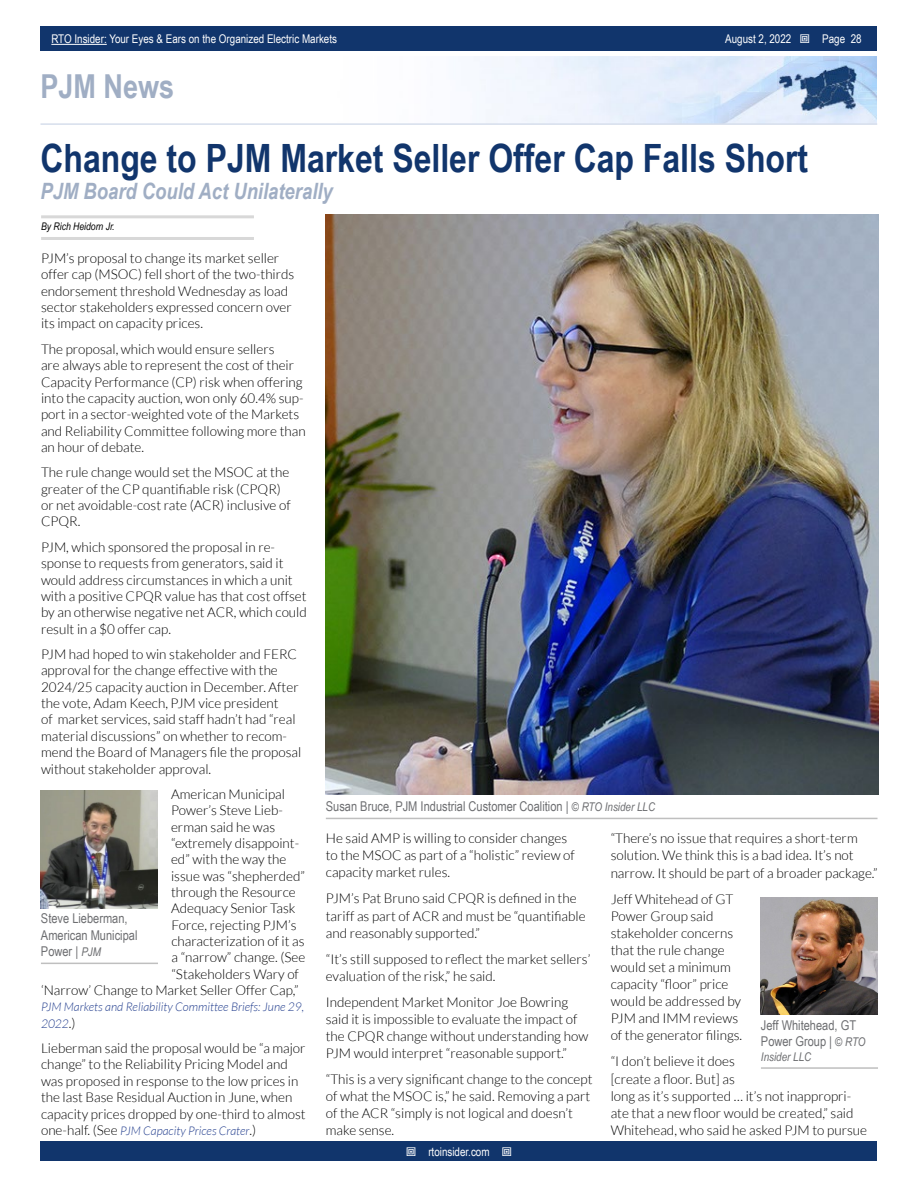
<style>
.page{position:relative;width:918px;height:1188px;background:#fff}
.page>*{position:absolute;margin:0;border:0;box-sizing:border-box;transform-origin:0 0}
.t1{font:700 39px "Arial Narrow";color:#11356c}
.t2{font:700 33px "Arial Narrow";color:#a0aec4}
.t3{font:italic 700 22.5px "Arial Narrow";color:#a0aec4}
.t4{font:300 13.5px/16.4px "Lato";color:#000}
.t5{font:13.5px/16.2px "Arial Narrow";color:#6d6e71}
.t6{font:italic 300 12px/16.4px "Lato";color:#25408f}
.t7{font:12px "Arial Narrow";color:#fff}
.t8{font:italic 12px "Arial Narrow";color:#6d6e71}
.t9{font:italic 10.5px "Arial Narrow";color:#000}
.s1{font-style:normal;font-size:13.5px;color:#000}
.s2{font-style:italic;font-size:12px}
</style>
<div class="page">
<div style="left:41px;top:1142px;width:836px;height:19px;background:#11356c"></div>
<div style="left:41px;top:27px;width:836px;height:24px;background:#11356c"></div>
<hr style="left:51px;top:44px;width:56px;height:1px;background:#fff">
<img style="left:474px;top:56px;width:403px;height:67px">
<hr style="left:40px;top:123px;width:837px;height:2px;background:#d6deec">
<hr style="left:41px;top:215px;width:213px;height:3px;background:#d8d8d8">
<hr style="left:41px;top:237px;width:213px;height:3px;background:#d8d8d8">
<hr style="left:326px;top:818px;width:552px;height:1px;background:#bfbfbf">
<img style="left:326px;top:215px;width:552px;height:580px">
<img style="left:41px;top:791px;width:117px;height:117px">
<hr style="left:41px;top:963px;width:117px;height:1px;background:#bfbfbf">
<img style="left:761px;top:897px;width:117px;height:118px">
<hr style="left:761px;top:1067px;width:117px;height:2px;background:#bfbfbf">
<p class="t7" style="left:51px;top:30px;width:287px">RTO Insider: Your Eyes &amp; Ears on the Organized Electric Markets</p>
<p class="t7" style="left:725px;top:30px;width:68px">August 2, 2022</p>
<p class="t7" style="left:822px;top:30px;width:41px">Page 28</p>
<h2 class="t2" style="left:40px;top:61px;width:135px">PJM News</h2>
<h1 class="t1" style="left:40px;top:129px;width:769px">Change to PJM Market Seller Offer Cap Falls Short</h1>
<h3 class="t3" style="left:40px;top:174px;width:294px">PJM Board Could Act Unilaterally</h3>
<p class="t9" style="left:41px;top:219px;width:75px">By Rich Heidorn Jr.</p>
<p class="t4" style="left:41px;top:250px;width:255px">PJM’s proposal to change its market seller offer cap (MSOC) fell short of the two-thirds endorsement threshold Wednesday as load sector stakeholders expressed concern over its impact on capacity prices.</p>
<p class="t4" style="left:41px;top:341px;width:266px">The proposal, which would ensure sellers<br>are always able to represent the cost of their Capacity Performance (CP) risk when offering into the capacity auction, won only 60.4% sup&shy;port in a sector-weighted vote of the Markets and Reliability Committee following more than an hour of debate.</p>
<p class="t4" style="left:41px;top:464px;width:251px">The rule change would set the MSOC at the greater of the CP quantifiable risk (CPQR) or net avoidable-cost rate (ACR) inclusive of CPQR.</p>
<p class="t4" style="left:41px;top:539px;width:267px">PJM, which sponsored the proposal in re&shy;sponse to requests from generators, said it would address circumstances in which a unit with a positive CPQR value has that cost offset by an otherwise negative net ACR, which could result in a $0 offer cap.</p>
<p class="t4" style="left:41px;top:646px;width:262px">PJM had hoped to win stakeholder and FERC approval for the change effective with the 2024/25 capacity auction in December. After the vote, Adam Keech, PJM vice president<br>of market services, said staff hadn’t had “real material discussions” on whether to recom&shy;mend the Board of Managers file the proposal without stakeholder approval.</p>
<p class="t4" style="left:171px;top:786px;width:115px">American Municipal</p>
<p class="t4" style="left:171px;top:802px;width:113px">Power’s Steve Lieb-</p>
<p class="t4" style="left:171px;top:819px;width:106px">erman said he was</p>
<p class="t4" style="left:171px;top:835px;width:130px">“extremely disappoint-</p>
<p class="t4" style="left:171px;top:851px;width:117px">ed” with the way the</p>
<p class="t4" style="left:171px;top:868px;width:135px">issue was “shepherded”</p>
<p class="t4" style="left:171px;top:884px;width:126px">through the Resource</p>
<p class="t4" style="left:171px;top:900px;width:126px">Adequacy Senior Task</p>
<p class="t4" style="left:172px;top:917px;width:127px">Force, rejecting PJM’s</p>
<p class="t4" style="left:172px;top:933px;width:135px">characterization of it as</p>
<p class="t4" style="left:172px;top:950px;width:135px">a “narrow” change. (See</p>
<p class="t4" style="left:172px;top:966px;width:129px">“Stakeholders Wary of</p>
<p class="t4" style="left:41px;top:982px;width:259px">‘Narrow’ Change to Market Seller Offer Cap,”</p>
<p class="t6" style="left:41px;top:999px;width:265px">PJM Markets and Reliability Committee Briefs: June 29,<br>2022<span class="s1">.)</span></p>
<p class="t4" style="left:41px;top:1040px;width:266px">Lieberman said the proposal would be “a major change” to the Reliability Pricing Model and was proposed in response to the low prices in the last Base Residual Auction in June, when capacity prices dropped by one-third to almost</p>
<p class="t6" style="left:41px;top:1123px;width:217px"><span class="s1">one-half. (See</span> PJM Capacity Prices Crater<span class="s1">.)</span></p>
<p class="t5" style="left:326px;top:798px;width:331px">Susan Bruce, PJM Industrial Customer Coalition | <span class="s2">© RTO Insider LLC</span></p>
<p class="t4" style="left:611px;top:830px;width:268px;line-height:17.1px">“There’s no issue that requires a short-term solution. We think this is a bad idea. It’s not narrow. It should be part of a broader package.”</p>
<p class="t4" style="left:611px;top:890px;width:133px;line-height:17.1px">Jeff Whitehead of GT<br>Power Group said stakeholder concerns that the rule change would set a minimum capacity “floor” price would be addressed by<br>PJM and IMM reviews of the generator filings.</p>
<p class="t4" style="left:611px;top:1053px;width:258px;line-height:17.1px">“I don’t believe it does<br>[create a floor. But] as<br>long as it’s supported … it’s not inappropri&shy;ate that a new floor would be created,” said Whitehead, who said he asked PJM to pursue</p>
<p class="t4" style="left:326px;top:830px;width:251px;line-height:17px">He said AMP is willing to consider changes to the MSOC as part of a “holistic” review of capacity market rules.</p>
<p class="t4" style="left:326px;top:890px;width:261px;line-height:17px">PJM’s Pat Bruno said CPQR is defined in the tariff as part of ACR and must be “quantifiable and reasonably supported.”</p>
<p class="t4" style="left:326px;top:950px;width:266px;line-height:17px">“It’s still supposed to reflect the market sellers’ evaluation of the risk,” he said.</p>
<p class="t4" style="left:326px;top:993px;width:264px;line-height:17px">Independent Market Monitor Joe Bowring said it is impossible to evaluate the impact of the CPQR change without understanding how PJM would interpret “reasonable support.”</p>
<p class="t4" style="left:326px;top:1070px;width:268px;line-height:17px">“This is a very significant change to the concept of what the MSOC is,” he said. Removing a part of the ACR “simply is not logical and doesn’t make sense.</p>
<p class="t5" style="left:41px;top:910px;width:98px">Steve Lieberman,<br>American Municipal<br>Power | <span class="s2">PJM</span></p>
<p class="t5" style="left:761px;top:1017px;width:106px">Jeff Whitehead, GT<br>Power Group | <span class="s2">© RTO</span></p>
<p class="t8" style="left:761px;top:1048px;width:52px">Insider LLC</p>
<p class="t7" style="left:428px;top:1143px;width:63px">rtoinsider.com</p>
</div>
